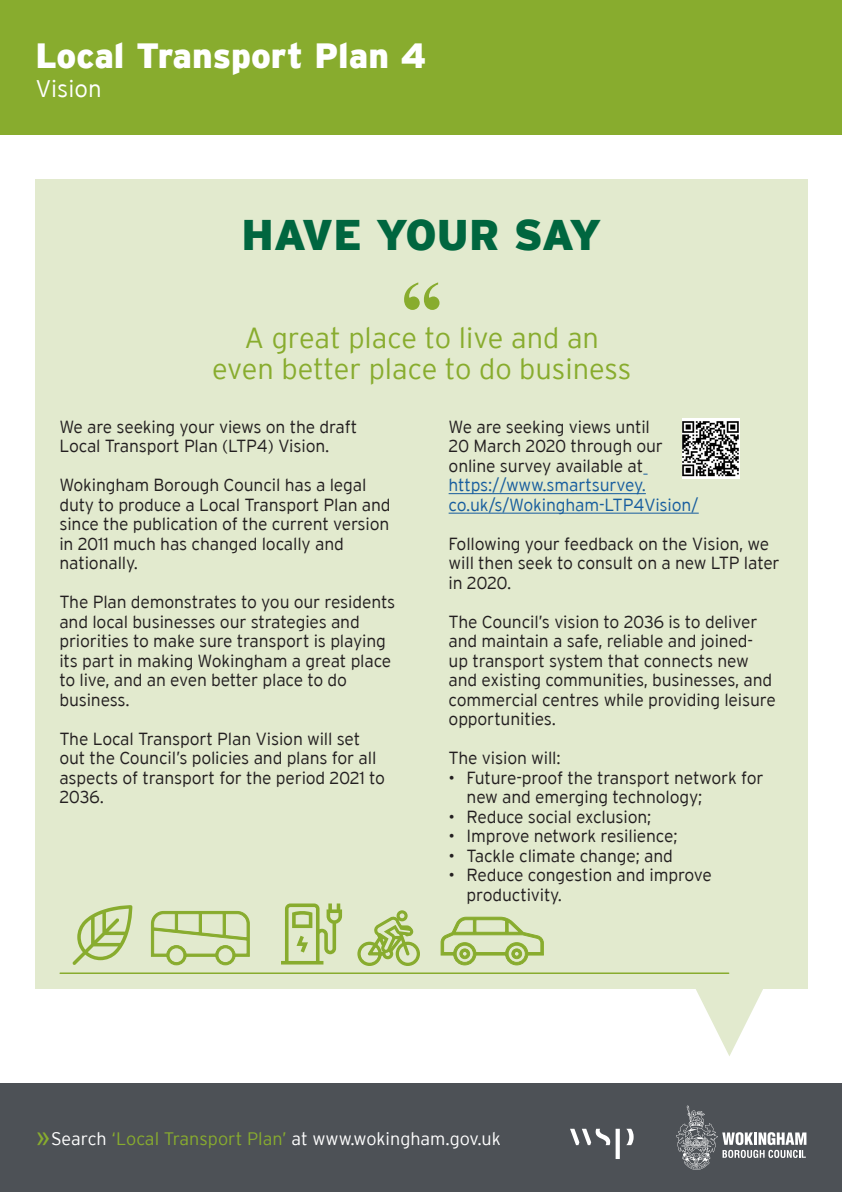
<style>
.page{position:relative;width:842px;height:1192px;background:#fff}
.page>*{position:absolute;margin:0;border:0;box-sizing:border-box;transform-origin:0 0}
.t1{font:900 42.8px "Interstate";letter-spacing:-.015em;color:#00663f}
.t2{font:900 35px "Interstate";color:#fff}
.t3{font:300 29px/31px "Interstate Plus";color:#88ac2e;text-align:center}
.t4{font:300 24px "Interstate";color:#fff}
.t5{font:300 18px "Interstate Plus";color:#fff}
.t6{font:300 17.5px/19.5px "Interstate";letter-spacing:-.01em;color:#231f20}
.t7{font:300 17.5px/19.5px "Interstate";letter-spacing:-.01em;color:#175d9e}
.s1{font-family:"Arial";font-weight:400;font-size:28px;color:#88ac2e}
.s2{color:#88ac2e}
</style>
<div class="page">
<div style="left:35px;top:179px;width:773px;height:810px;background:#e2eace"></div>
<div style="left:0;top:1084px;width:842px;height:108px;background:#4d5156"></div>
<svg style="left:676px;top:1106px;width:130px;height:64px"></svg>
<div style="left:0;top:0;width:842px;height:135px;background:#88ac2e"></div>
<svg style="left:626px;top:1129px;width:8px;height:16px"></svg>
<svg style="left:616px;top:1129px;width:4px;height:30px"></svg>
<svg style="left:570px;top:1129px;width:40px;height:16px"></svg>
<hr style="left:449px;top:493px;width:197px;height:1px;background:#175d9e">
<hr style="left:449px;top:513px;width:250px;height:1px;background:#175d9e">
<svg style="left:696px;top:972px;width:67px;height:84px"></svg>
<svg style="left:404px;top:282px;width:35px;height:28px"></svg>
<svg style="left:281px;top:903px;width:61px;height:62px"></svg>
<svg style="left:151px;top:911px;width:99px;height:55px"></svg>
<svg style="left:72px;top:905px;width:60px;height:60px"></svg>
<svg style="left:357px;top:910px;width:63px;height:56px"></svg>
<svg style="left:441px;top:916px;width:103px;height:49px"></svg>
<hr style="left:60px;top:972px;width:669px;height:2px;background:#88ac2e">
<img style="left:683px;top:419px;width:56px;height:59px">
<h2 class="t2" style="left:35px;top:35px;width:393px">Local Transport Plan 4</h2>
<h3 class="t4" style="left:35px;top:75px;width:68px">Vision</h3>
<h1 class="t1" style="left:242px;top:210px;width:361px">HAVE YOUR SAY</h1>
<h3 class="t3" style="left:212px;top:322px;width:421px">A great place to live and an even better place to do business</h3>
<p class="t6" style="left:59px;top:417px;width:299px">We are seeking your views on the draft<br>Local Transport Plan (LTP4) Vision.</p>
<p class="t6" style="left:59px;top:475px;width:333px">Wokingham Borough Council has a legal duty to produce a Local Transport Plan and since the publication of the current version in 2011 much has changed locally and nationally.</p>
<p class="t6" style="left:59px;top:592px;width:337px">The Plan demonstrates to you our residents and local businesses our strategies and priorities to make sure transport is playing its part in making Wokingham a great place to live, and an even better place to do business.</p>
<p class="t6" style="left:59px;top:729px;width:327px">The Local Transport Plan Vision will set out the Council’s policies and plans for all aspects of transport for the period 2021 to 2036.</p>
<p class="t6" style="left:449px;top:417px;width:216px">We are seeking views until<br>20 March 2020 through our online survey available at</p>
<p class="t7" style="left:449px;top:475px;width:252px">https://www.smartsurvey. co.uk/s/Wokingham-LTP4Vision/</p>
<p class="t6" style="left:449px;top:534px;width:333px">Following your feedback on the Vision, we will then seek to consult on a new LTP later in 2020.</p>
<p class="t6" style="left:449px;top:612px;width:329px">The Council’s vision to 2036 is to deliver and maintain a safe, reliable and joined&shy;up transport system that connects new and existing communities, businesses, and commercial centres while providing leisure opportunities.</p>
<p class="t6" style="left:449px;top:748px;width:113px">The vision will:</p>
<p class="t6" style="left:467px;top:768px;width:298px;text-indent:-18px">• Future-proof the transport network for new and emerging technology;</p>
<p class="t6" style="left:449px;top:807px;width:204px">• Reduce social exclusion;</p>
<p class="t6" style="left:449px;top:826px;width:230px">• Improve network resilience;</p>
<p class="t6" style="left:449px;top:846px;width:226px">• Tackle climate change; and</p>
<p class="t6" style="left:467px;top:865px;width:247px;text-indent:-18px">• Reduce congestion and improve productivity.</p>
<p class="t5" style="left:35px;top:1129px;width:467px"><span class="s1">»</span>Search <span class="s2">‘Local Transport Plan’</span> at www.wokingham.gov.uk</p>
</div>
